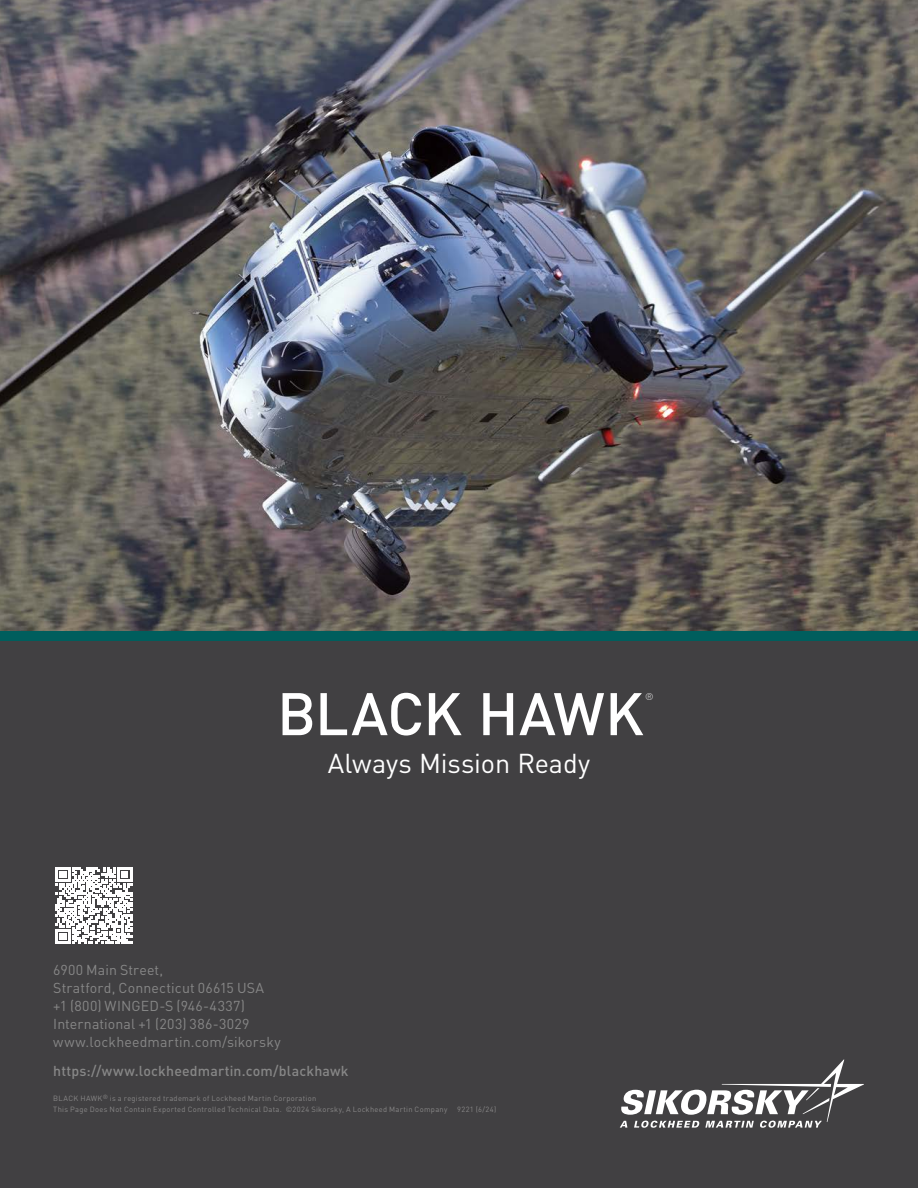
<style>
.page{position:relative;width:918px;height:1188px;background:#fff}
.page>*{position:absolute;margin:0;border:0;box-sizing:border-box;transform-origin:0 0}
._1a_Heads_white{font:500 59.1px "DINOT";letter-spacing:-.015em;color:#fff}
._1a_Heads_white-2{font:27px "DINOT";letter-spacing:-.005em;color:#fff}
.Body_Copy_LM{font:14.25px/18px "DINOT";letter-spacing:.01em;color:#878787}
.Body_Copy_LM-2{font:500 14.25px "DINOT";letter-spacing:.01em;color:#878787}
._1a_Heads_white-3{font:300 9.6px "DINOT";color:#fff}
.t1{font:7.5px "DINOT";letter-spacing:.04em;color:#888787}
</style>
<div class="page">
<img style="left:0;top:0;width:918px;height:631px">
<div style="left:0;top:634px;width:918px;height:554px;background:#414042"></div>
<div style="left:0;top:631px;width:918px;height:9px;background:#005e5d"></div>
<svg style="left:56px;top:867px;width:76px;height:77px"></svg>
<svg style="left:620px;top:1059px;width:244px;height:69px"></svg>
<p class="_1a_Heads_white" style="left:277px;top:668px;width:368px">BLACK HAWK</p>
<p class="_1a_Heads_white-2" style="left:328px;top:743px;width:264px">Always Mission Ready</p>
<p class="_1a_Heads_white-3" style="left:645px;top:690px;width:10px">®</p>
<p class="Body_Copy_LM" style="left:53px;top:960px;width:212px">6900 Main Street,<br>Stratford, Connecticut 06615 USA</p>
<p class="Body_Copy_LM" style="left:53px;top:996px;width:193px">+1 (800) WINGED-S (946-4337)</p>
<p class="Body_Copy_LM" style="left:53px;top:1014px;width:198px">International +1 (203) 386-3029</p>
<p class="Body_Copy_LM" style="left:53px;top:1032px;width:229px">www.lockheedmartin.com/sikorsky</p>
<p class="Body_Copy_LM-2" style="left:53px;top:1059px;width:297px">https://www.lockheedmartin.com/blackhawk</p>
<p class="t1" style="left:53px;top:1092px;width:264px">BLACK HAWK<sup>®</sup> is a registered trademark of Lockheed Martin Corporation</p>
<p class="t1" style="left:53px;top:1104px;width:396px">This Page Does Not Contain Exported Controlled Technical Data. ©2024 Sikorsky, A Lockheed Martin Company</p>
<p class="t1" style="left:457px;top:1104px;width:41px">9221 (6/24)</p>
</div>
